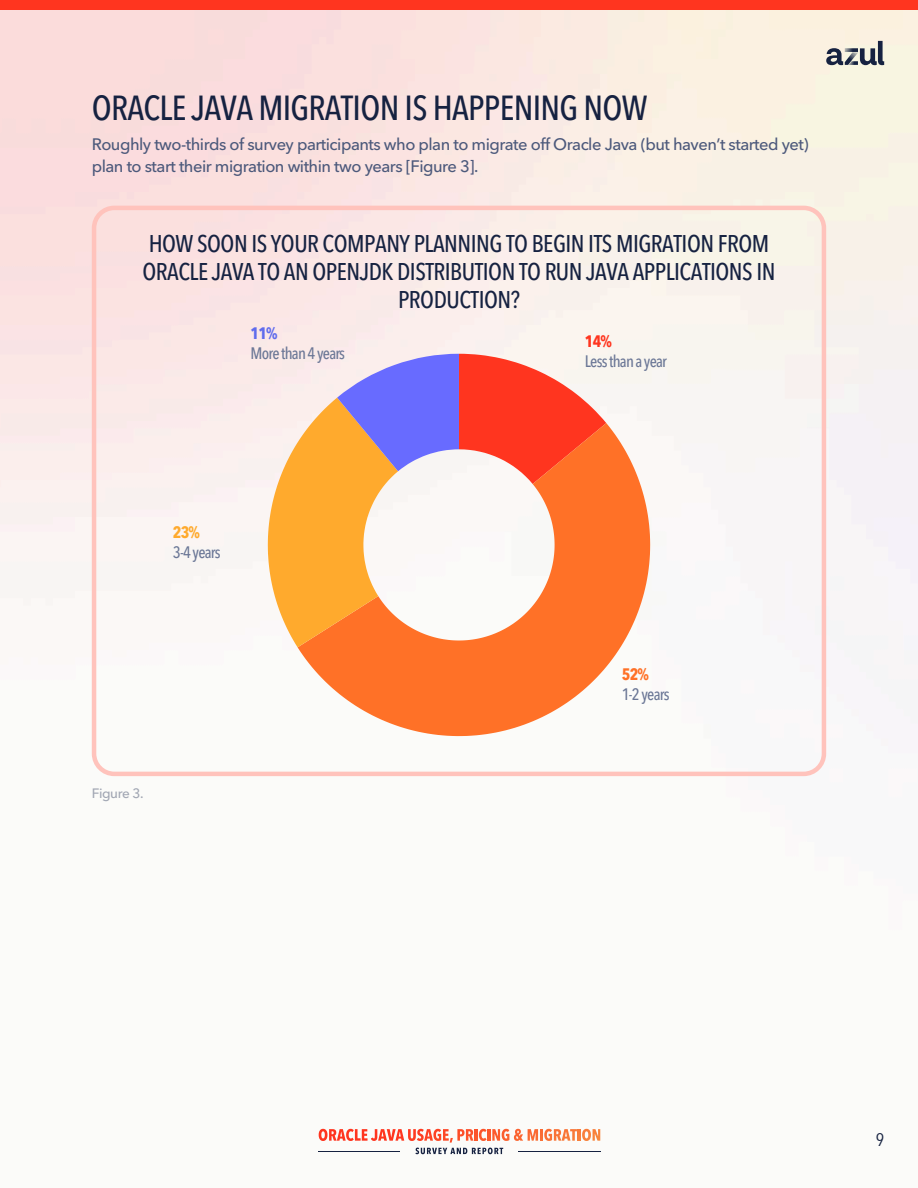
<style>
.page{position:relative;width:918px;height:1188px;background:#fff}
.page>*{position:absolute;margin:0;border:0;box-sizing:border-box;transform-origin:0 0}
.t1{font:500 condensed 34.5px "Avenir Next LT Pro";letter-spacing:-.02em;color:#162241}
.t2{font:500 condensed 24px/28.2px "Avenir Next LT Pro";letter-spacing:-.02em;color:#162241;text-align:center}
.t3{font:condensed 18px "Avenir Next LT Pro";color:#162241}
.t4{font:500 16.5px/22.5px "Avenir Next LT Pro";letter-spacing:-.03em;color:#4c597b}
.t5{font:500 condensed 16.5px "Avenir Next LT Pro";letter-spacing:-.045em;color:#6b7796}
.t6{font:700 condensed 16.5px "Avenir Next LT Pro";color:#ff351f}
.t7{font:700 condensed 16.5px "Avenir Next LT Pro";color:#ff7127}
.t8{font:700 condensed 16.5px "Avenir Next LT Pro";color:#ffaa2d}
.t9{font:700 condensed 16.5px "Avenir Next LT Pro";color:#606ced}
.t10{font:500 13.5px "Avenir Next LT Pro";letter-spacing:-.03em;color:#a1a6b3}
</style>
<div class="page">
<img style="left:0;top:9px;width:918px;height:1146px">
<div style="left:0;top:0;width:918px;height:9px;background:#ff351f"></div>
<svg style="left:92px;top:206px;width:734px;height:570px"></svg>
<svg style="left:826px;top:41px;width:58px;height:24px"></svg>
<svg style="left:298px;top:423px;width:352px;height:313px;fill:#ff7127"></svg>
<svg style="left:268px;top:354px;width:338px;height:293px"></svg>
<hr style="left:318px;top:1151px;width:82px;height:1px;background:#162241">
<svg style="left:319px;top:1129px;width:281px;height:25px"></svg>
<h1 class="t1" style="left:92px;top:94px;width:557px">ORACLE JAVA MIGRATION IS HAPPENING NOW</h1>
<p class="t4" style="left:92px;top:134px;width:718px">Roughly two-thirds of survey participants who plan to migrate off Oracle Java (but haven’t started yet) plan to start their migration within two years [Figure 3].</p>
<h2 class="t2" style="left:142px;top:231px;width:635px">HOW SOON IS YOUR COMPANY PLANNING TO BEGIN ITS MIGRATION FROM<br>ORACLE JAVA TO AN OPENJDK DISTRIBUTION TO RUN JAVA APPLICATIONS IN<br>PRODUCTION?</h2>
<p class="t9" style="left:251px;top:326px;width:29px">11%</p>
<p class="t5" style="left:251px;top:347px;width:96px">Morethan4years</p>
<p class="t8" style="left:173px;top:526px;width:29px">23%</p>
<p class="t5" style="left:173px;top:546px;width:49px">3-4years</p>
<p class="t10" style="left:92px;top:788px;width:53px">Figure 3.</p>
<p class="t6" style="left:585px;top:335px;width:29px">14%</p>
<p class="t5" style="left:585px;top:355px;width:84px">Lessthanayear</p>
<p class="t7" style="left:622px;top:668px;width:29px">52%</p>
<p class="t5" style="left:622px;top:688px;width:49px">1-2years</p>
<p class="t3" style="left:876px;top:1132px;width:10px">9</p>
</div>
